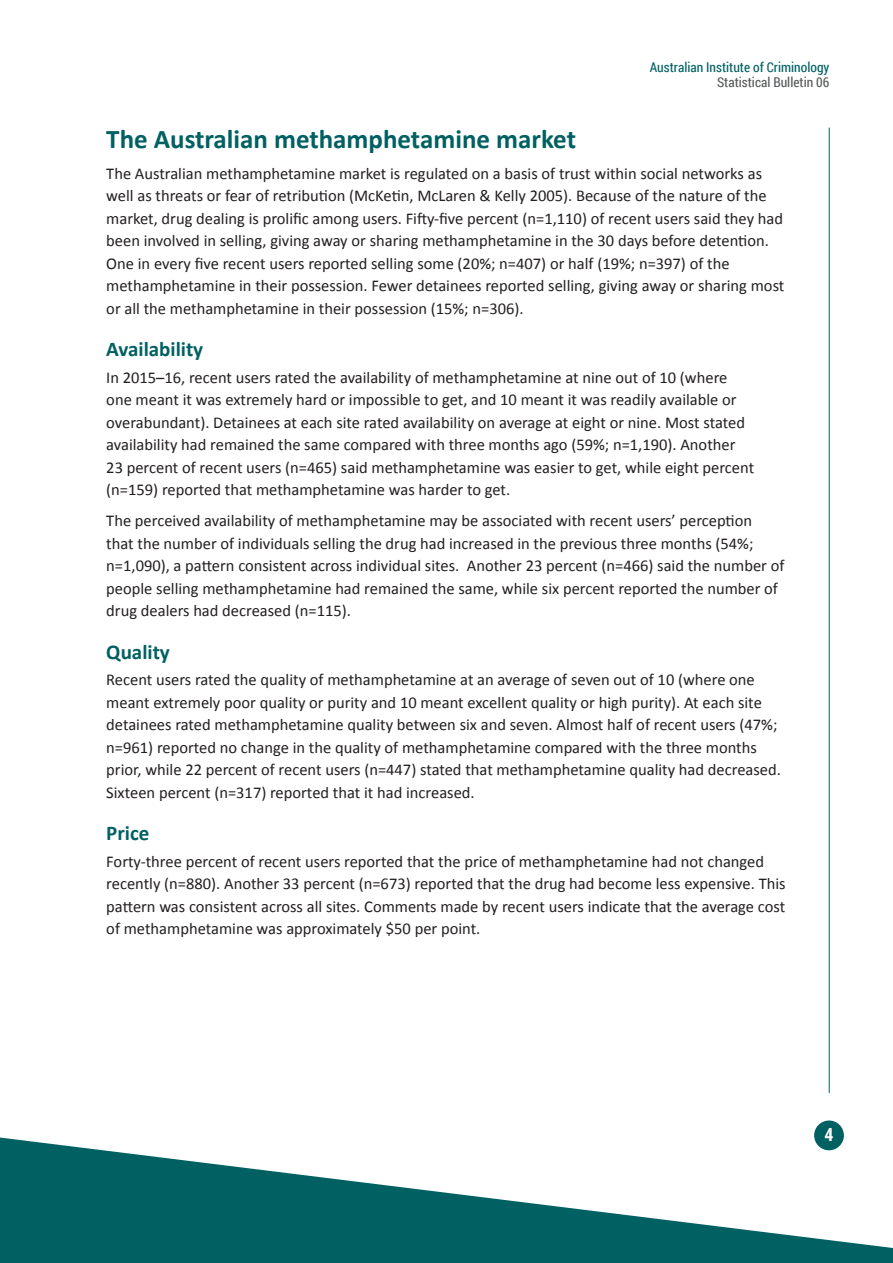
<style>
.page{position:relative;width:893px;height:1263px;background:#fff}
.page>*{position:absolute;margin:0;border:0;box-sizing:border-box;transform-origin:0 0}
.t1{font:700 27px "Calibri";color:#006062}
.t2{font:700 21px "Calibri";color:#006062}
.t3{font:700 18px "Roboto Condensed";color:#fff}
.body{font:16.5px/22.5px "Calibri";color:#231f20}
.t4{font:13.5px "Roboto Condensed";color:#006062}
.t5{font:13.5px "Roboto Condensed";color:#57585a}
</style>
<div class="page">
<hr style="left:829px;top:128px;width:1px;height:965px;background:#006062">
<div style="left:814px;top:1120px;width:30px;height:30px;background:#006062;border-radius:50%"></div>
<svg style="left:0;top:1137px;width:893px;height:126px;fill:#006062"></svg>
<p class="t4" style="left:650px;top:58px;width:181px">Australian Institute of Criminology</p>
<p class="t5" style="left:717px;top:73px;width:114px">Statistical Bulletin 06</p>
<h1 class="t1" style="left:106px;top:122px;width:471px">The Australian methamphetamine market</h1>
<p class="body" style="left:106px;top:161px;width:680px">The Australian methamphetamine market is regulated on a basis of trust within social networks as well as threats or fear of retribution (McKetin, McLaren &amp; Kelly 2005). Because of the nature of the market, drug dealing is prolific among users. Fifty-five percent (n=1,110) of recent users said they had been involved in selling, giving away or sharing methamphetamine in the 30 days before detention.<br>One in every five recent users reported selling some (20%; n=407) or half (19%; n=397) of the methamphetamine in their possession. Fewer detainees reported selling, giving away or sharing most or all the methamphetamine in their possession (15%; n=306).</p>
<h2 class="t2" style="left:106px;top:336px;width:98px">Availability</h2>
<p class="body" style="left:106px;top:365px;width:649px">In 2015–16, recent users rated the availability of methamphetamine at nine out of 10 (where one meant it was extremely hard or impossible to get, and 10 meant it was readily available or overabundant). Detainees at each site rated availability on average at eight or nine. Most stated availability had remained the same compared with three months ago (59%; n=1,190). Another 23 percent of recent users (n=465) said methamphetamine was easier to get, while eight percent (n=159) reported that methamphetamine was harder to get.</p>
<p class="body" style="left:106px;top:509px;width:680px">The perceived availability of methamphetamine may be associated with recent users’ perception<br>that the number of individuals selling the drug had increased in the previous three months (54%; n=1,090), a pattern consistent across individual sites. Another 23 percent (n=466) said the number of people selling methamphetamine had remained the same, while six percent reported the number of drug dealers had decreased (n=115).</p>
<h2 class="t2" style="left:106px;top:639px;width:65px">Quality</h2>
<p class="body" style="left:106px;top:668px;width:676px">Recent users rated the quality of methamphetamine at an average of seven out of 10 (where one meant extremely poor quality or purity and 10 meant excellent quality or high purity). At each site detainees rated methamphetamine quality between six and seven. Almost half of recent users (47%; n=961) reported no change in the quality of methamphetamine compared with the three months prior, while 22 percent of recent users (n=447) stated that methamphetamine quality had decreased.<br>Sixteen percent (n=317) reported that it had increased.</p>
<h2 class="t2" style="left:106px;top:820px;width:45px">Price</h2>
<p class="body" style="left:106px;top:849px;width:681px">Forty-three percent of recent users reported that the price of methamphetamine had not changed recently (n=880). Another 33 percent (n=673) reported that the drug had become less expensive. This pattern was consistent across all sites. Comments made by recent users indicate that the average cost of methamphetamine was approximately $50 per point.</p>
<p class="t3" style="left:824px;top:1122px;width:10px">4</p>
</div>
